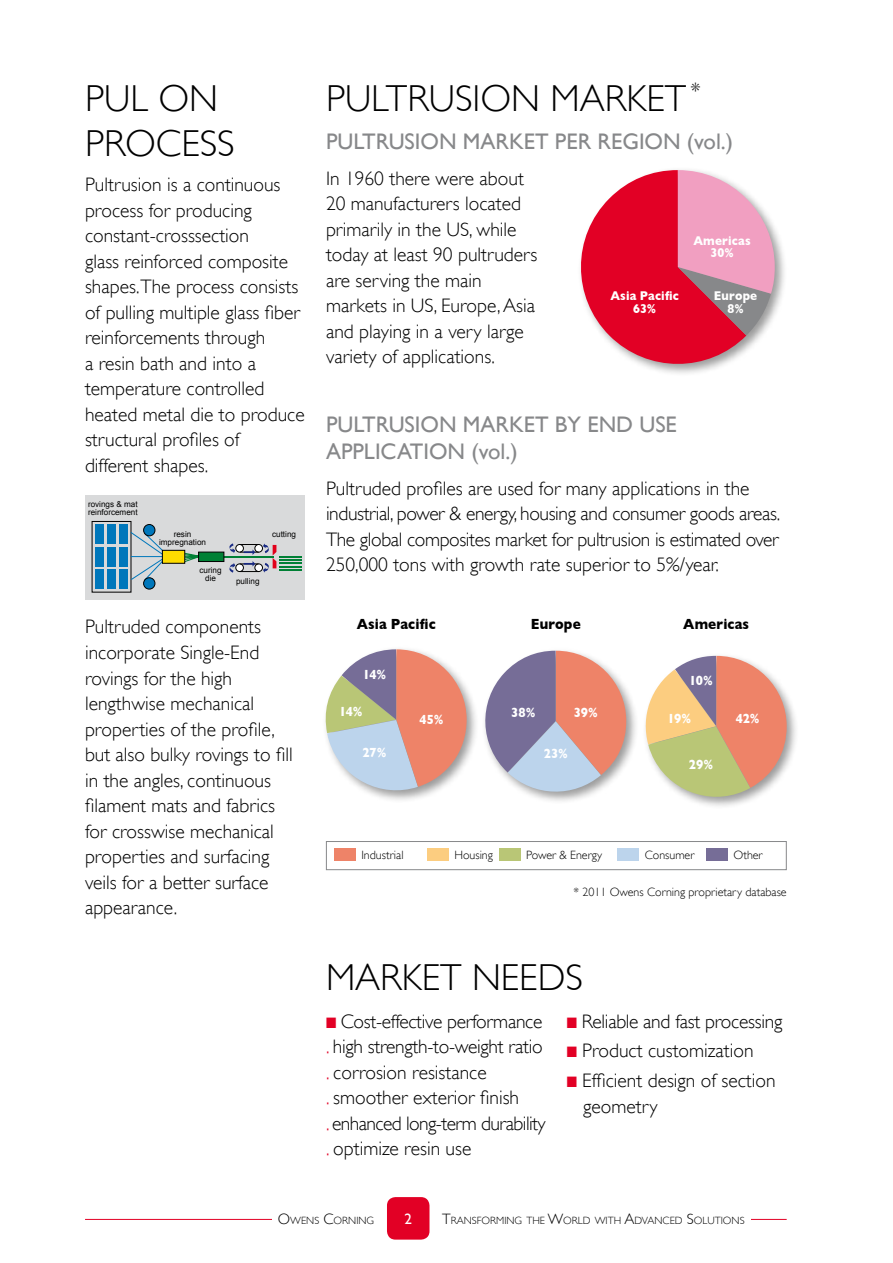
<style>
.page{position:relative;width:893px;height:1263px;background:#fff}
.page>*{position:absolute;margin:0;border:0;box-sizing:border-box;transform-origin:0 0}
.t1{font:300 37.5px/45px "Gill Sans";color:#000}
.t2{font:22.5px/27px "Gill Sans";color:#87888a}
.t3{font:300 19.5px/25.5px "Gill Sans";color:#000}
.t4{font:300 19.5px/25.5px "Gill Sans";letter-spacing:-.02em;color:#000}
.t5{font:700 15px "Gill Sans";letter-spacing:.01em;color:#000;scale:.9 1}
.t6{font:15px "Gill Sans";color:#fff}
.t7{font:700 13.5px "Gill Sans";letter-spacing:-.005em;color:#fff;scale:.9 1}
.t8{font:700 12.9px/12.9px "Gill Sans";letter-spacing:.015em;color:#fff;text-align:center;scale:.9 1}
.t9{font:300 12px "Gill Sans";color:#000}
.t10{font:300 10.5px "Gill Sans";color:#000}
.t11{font:8.1px/8.1px "Arial";color:#000;text-align:center}
.s1{color:#e20025}
.s2{font-size:15px}
</style>
<div class="page">
<hr style="left:85px;top:1219px;width:288px;height:1px;background:#e20025">
<hr style="left:445px;top:1219px;width:342px;height:1px;background:#e20025">
<div style="left:387px;top:1197px;width:42px;height:42px;background:#e20025;border-radius:9px"></div>
<div style="left:272px;top:1207px;width:102px;height:23px;background:#fff"></div>
<div style="left:442px;top:1205px;width:309px;height:27px;background:#fff"></div>
<svg style="left:85px;top:495px;width:220px;height:105px;background:#b9c7ca"></svg>
<div style="left:334px;top:848px;width:22px;height:13px;background:#ee8368"></div>
<div style="left:427px;top:848px;width:22px;height:13px;background:#fccd80"></div>
<div style="left:499px;top:848px;width:21px;height:13px;background:#b9c676"></div>
<div style="left:618px;top:848px;width:21px;height:13px;background:#bcd4ec"></div>
<div style="left:706px;top:848px;width:22px;height:13px;background:#766d97"></div>
<div style="left:326px;top:841px;width:461px;height:29px;border:1px solid #87888a"></div>
<div style="left:481px;top:646px;width:162px;height:163px;background:#000;opacity:.4"></div>
<svg style="left:484px;top:651px;width:142px;height:147px"></svg>
<div style="left:321px;top:645px;width:163px;height:162px;background:#000;opacity:.4"></div>
<svg style="left:323px;top:649px;width:144px;height:150px"></svg>
<div style="left:641px;top:651px;width:163px;height:163px;background:#000;opacity:.4"></div>
<svg style="left:641px;top:656px;width:146px;height:151px"></svg>
<div style="left:576px;top:166px;width:216px;height:216px;background:#000;opacity:.4"></div>
<svg style="left:576px;top:170px;width:199px;height:203px"></svg>
<h1 class="t1" style="left:85px;top:76px;width:135px">pul on process</h1>
<p class="t3" style="left:85px;top:172px;width:221px">Pultrusion is a continuous process for producing constant-crosssection<br>glass reinforced composite shapes.The process consists of pulling multiple glass fiber reinforcements through<br>a resin bath and into a temperature controlled heated metal die to produce structural profiles of different shapes.</p>
<p class="t11" style="left:88px;top:500px;width:51px;text-align:left">rovings &amp; mat reinforcement</p>
<p class="t11" style="left:159px;top:530px;width:49px">resin impregnation</p>
<p class="t11" style="left:199px;top:566px;width:24px">curing die</p>
<p class="t11" style="left:272px;top:530px;width:25px">cutting</p>
<p class="t11" style="left:236px;top:577px;width:25px">pulling</p>
<p class="t3" style="left:85px;top:614px;width:209px">Pultruded components incorporate Single-End rovings for the high lengthwise mechanical properties of the profile, but also bulky rovings to fill in the angles, continuous filament mats and fabrics for crosswise mechanical properties and surfacing veils for a better surface appearance.</p>
<h1 class="t1" style="left:326px;top:76px;width:376px">Pultrusion market <sup>*</sup></h1>
<p class="t2" style="left:326px;top:127px;width:409px">PU LTRUSION MARKET PER REGION (VOL.)</p>
<p class="t3" style="left:326px;top:165px;width:213px">In 1960 there were about<br>20 manufacturers located primarily in the US, while today at least 90 pultruders are serving the main markets in US, Europe, Asia and playing in a very large variety of applications.</p>
<p class="t8" style="left:610px;top:289px;width:78px">Asia Pacific<br>63%</p>
<p class="t8" style="left:693px;top:234px;width:65px">Americas<br>30%</p>
<p class="t8" style="left:714px;top:289px;width:50px">Europe<br>8%</p>
<p class="t2" style="left:326px;top:411px;width:352px">PU LTRUSION MARKET BY END USE<br>APPLICATION (VOL.)</p>
<p class="t4" style="left:326px;top:475px;width:456px">Pultruded profiles are used for many applications in the industrial, power &amp; energy, housing and consumer goods areas.<br>The global composites market for pultrusion is estimated over 250,000 tons with growth rate superior to 5%/year.</p>
<p class="t5" style="left:357px;top:615px;width:89px">Asia Pacific</p>
<p class="t5" style="left:531px;top:615px;width:57px">Europe</p>
<p class="t5" style="left:683px;top:615px;width:75px">Americas</p>
<p class="t7" style="left:363px;top:666px;width:28px">14%</p>
<p class="t7" style="left:339px;top:703px;width:28px">14%</p>
<p class="t7" style="left:362px;top:744px;width:28px">27%</p>
<p class="t7" style="left:419px;top:712px;width:28px">45%</p>
<p class="t7" style="left:511px;top:705px;width:29px">38%</p>
<p class="t7" style="left:574px;top:705px;width:28px">39%</p>
<p class="t7" style="left:544px;top:745px;width:28px">23%</p>
<p class="t7" style="left:689px;top:673px;width:28px">10%</p>
<p class="t7" style="left:667px;top:710px;width:28px">19%</p>
<p class="t7" style="left:689px;top:756px;width:28px">29%</p>
<p class="t7" style="left:736px;top:710px;width:28px">42%</p>
<p class="t9" style="left:361px;top:848px;width:44px">Industrial</p>
<p class="t9" style="left:454px;top:848px;width:40px">Housing</p>
<p class="t9" style="left:526px;top:848px;width:77px">Power &amp; Energy</p>
<p class="t9" style="left:645px;top:848px;width:52px">Consumer</p>
<p class="t9" style="left:733px;top:848px;width:31px">Other</p>
<p class="t9" style="left:573px;top:885px;width:215px">* 2011 Owens Corning proprietary database</p>
<h1 class="t1" style="left:326px;top:955px;width:254px">Market needs</h1>
<p class="t3" style="left:326px;top:1008px;width:221px"><span class="s1">■</span> Cost-effective performance <span class="s1">.</span> high strength-to-weight ratio <span class="s1">.</span> corrosion resistance<br><span class="s1">.</span> smoother exterior finish<br><span class="s1">.</span> enhanced long-term durability <span class="s1">.</span> optimize resin use</p>
<p class="t3" style="left:567px;top:1008px;width:217px"><span class="s1">■</span> Reliable and fast processing</p>
<p class="t3" style="left:567px;top:1038px;width:188px"><span class="s1">■</span> Product customization</p>
<p class="t3" style="left:583px;top:1068px;width:194px;text-indent:-16px"><span class="s1">■</span> Efficient design of section geometry</p>
<p class="t10" style="left:278px;top:1214px;width:98px"><span class="s2">O</span>WENS <span class="s2">C</span>ORNING</p>
<p class="t6" style="left:404px;top:1209px;width:9px">2</p>
<p class="t10" style="left:442px;top:1214px;width:304px"><span class="s2">T</span>RANSFORMING THE <span class="s2">W</span>ORLD WITH <span class="s2">A</span>DVANCED <span class="s2">S</span>OLUTIONS</p>
</div>
